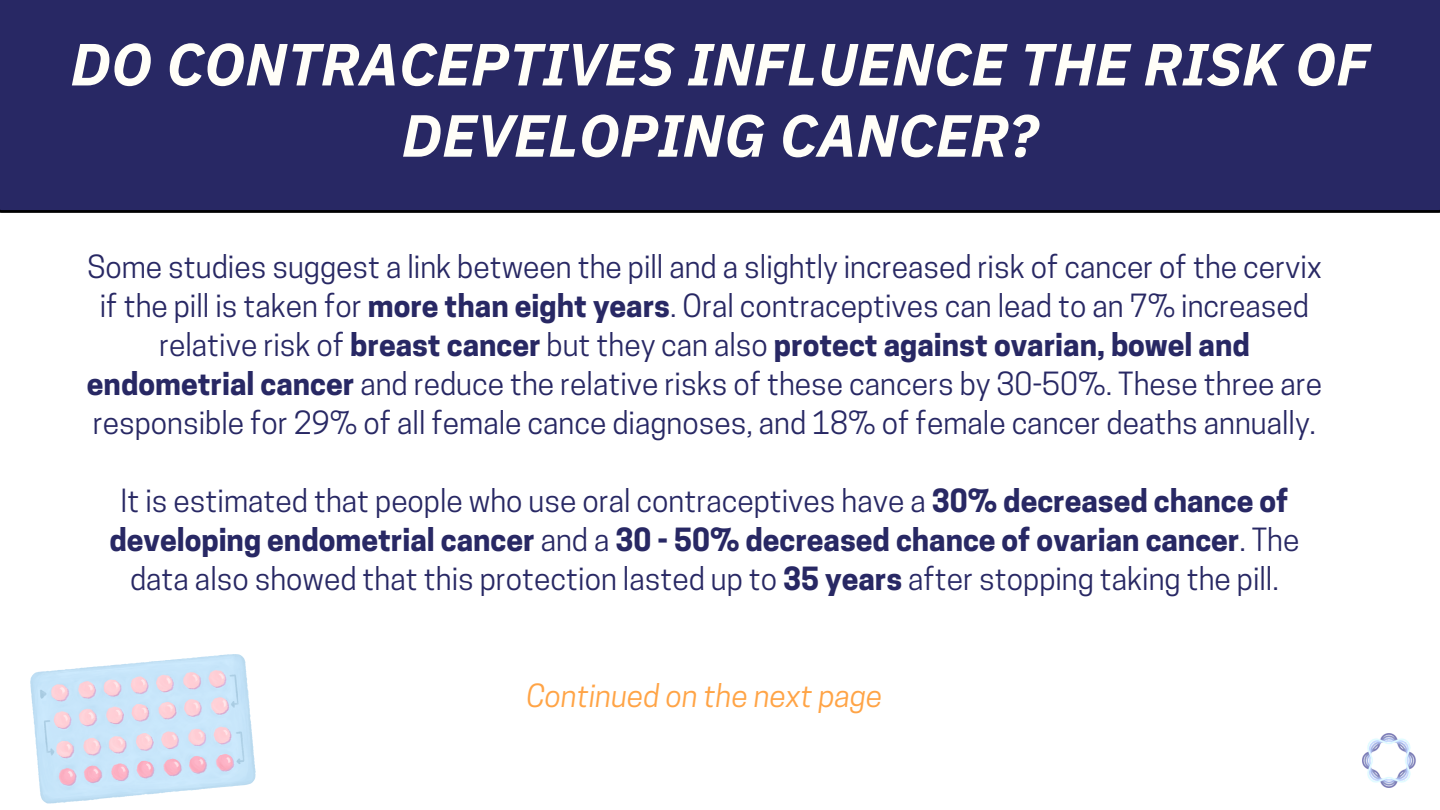
<style>
.page{position:relative;width:1440px;height:810px;background:#fff}
.page>*{position:absolute;margin:0;border:0;box-sizing:border-box;transform-origin:0 0}
.t1{font:italic 700 59.4px/71.2px "IBM Plex Sans";color:#fffef8;text-align:center}
.t2{font:30px/39px "Cooper Hewitt";color:#282864;text-align:center}
.t3{font:italic 30px "Cooper Hewitt";color:#ffa446}
.s1{font-weight:700}
</style>
<div class="page">
<div style="left:0;top:0;width:1440px;height:213px;background:#282864"></div>
<img style="left:31px;top:654px;width:224px;height:150px">
<img style="left:1363px;top:734px;width:53px;height:54px">
<h1 class="t1" style="left:71px;top:28px;width:1300px">DO CONTRACEPTIVES INFLUENCE THE RISK OF<br>DEVELOPING CANCER?</h1>
<p class="t2" style="left:87px;top:251px;width:1237px">Some studies suggest a link between the pill and a slightly increased risk of cancer of the cervix if the pill is taken for <span class="s1">more than eight years</span>. Oral contraceptives can lead to an 7% increased relative risk of <span class="s1">breast cancer</span> but they can also <span class="s1">protect against ovarian, bowel and endometrial cancer</span> and reduce the relative risks of these cancers by 30-50%. These three are responsible for 29% of all female cance diagnoses, and 18% of female cancer deaths annually.</p>
<p class="t2" style="left:110px;top:485px;width:1191px">It is estimated that people who use oral contraceptives have a <span class="s1">30% decreased chance of developing endometrial cancer</span> and a <span class="s1">30 - 50% decreased chance of ovarian cancer</span>. The data also showed that this protection lasted up to <span class="s1">35 years</span> after stopping taking the pill.</p>
<p class="t3" style="left:526px;top:684px;width:358px">Continued on the next page</p>
</div>
